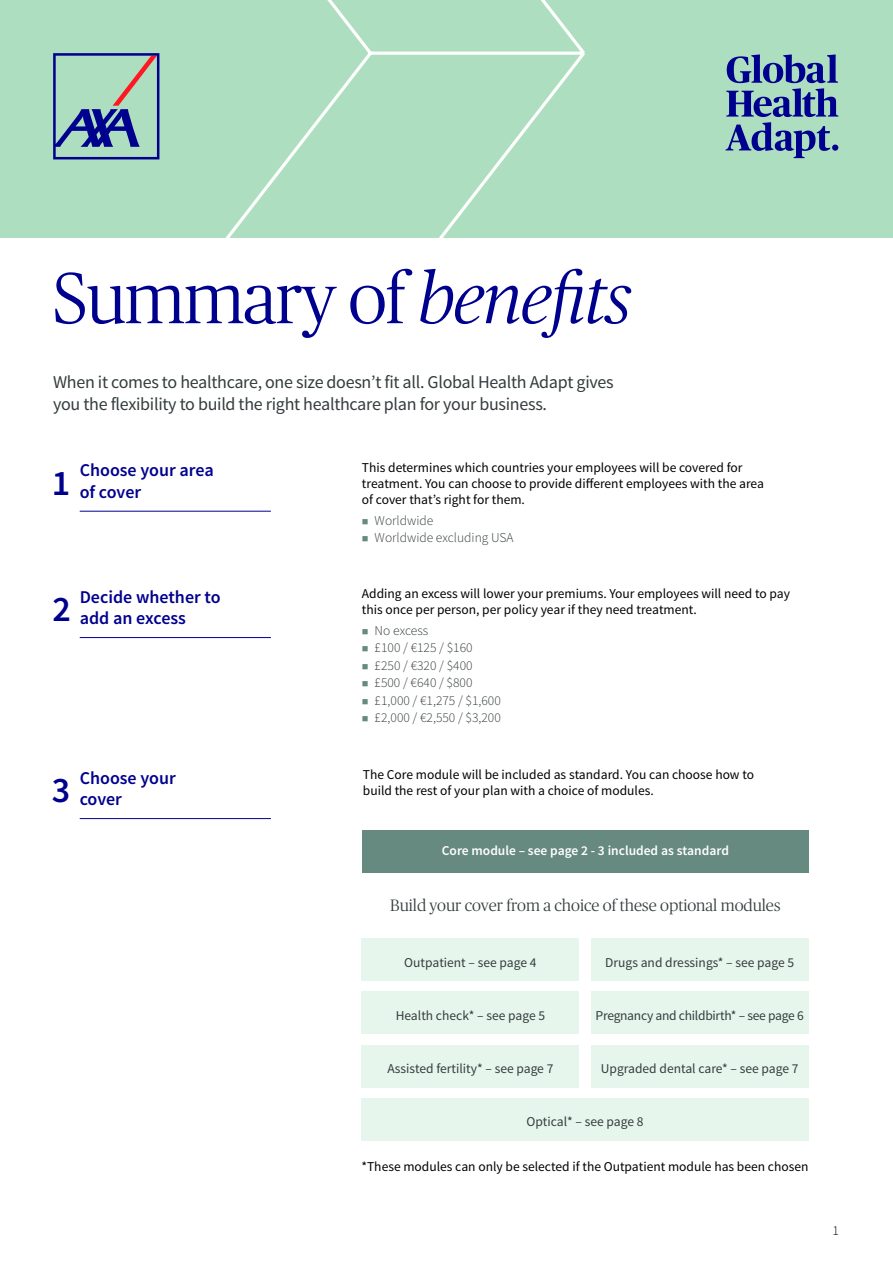
<style>
.page{position:relative;width:893px;height:1263px;background:#fff}
.page>*{position:absolute;margin:0;border:0;box-sizing:border-box;transform-origin:0 0}
.t1{font:300 72px "Publico Headline";letter-spacing:-.02em;color:#00008f}
.t2{font:18px/21.6px "Source Sans Pro";letter-spacing:-.015em;color:#343c3d}
.t3{font:600 18px/21.6px "Source Sans Pro";color:#00008f}
.t4{font:300 16.5px "Publico Headline";color:#343c3d}
.t5{font:13.5px/16.2px "Source Sans Pro";color:#000}
.t6{font:13.5px "Source Sans Pro";color:#343c3d}
.t7{font:300 13.5px/17.5px "Source Sans Pro";color:#343c3d}
.t8{font:600 13.5px "Source Sans Pro";color:#fff}
.t9{font:13.5px "Source Sans Pro";letter-spacing:-.02em;color:#343c3d}
.t10{font:300 13.5px "Source Sans Pro";color:#000}
.s1{font-style:italic}
</style>
<div class="page">
<div style="left:0;top:0;width:893px;height:237px;background:#addebf"></div>
<svg style="left:53px;top:0;width:532px;height:237px"></svg>
<svg style="left:726px;top:54px;width:112px;height:104px"></svg>
<div style="left:362px;top:830px;width:447px;height:42px;background:#668980"></div>
<div style="left:361px;top:938px;width:218px;height:43px;background:#e7f6ec"></div>
<div style="left:361px;top:992px;width:218px;height:42px;background:#e7f6ec"></div>
<div style="left:361px;top:1045px;width:218px;height:42px;background:#e7f6ec"></div>
<div style="left:361px;top:1098px;width:448px;height:42px;background:#e7f6ec"></div>
<div style="left:591px;top:938px;width:218px;height:43px;background:#e7f6ec"></div>
<div style="left:591px;top:992px;width:218px;height:42px;background:#e7f6ec"></div>
<div style="left:591px;top:1045px;width:218px;height:42px;background:#e7f6ec"></div>
<svg style="left:53px;top:53px;width:106px;height:106px"></svg>
<hr style="left:80px;top:511px;width:191px;height:1px;background:#00008f">
<hr style="left:80px;top:637px;width:191px;height:1px;background:#00008f">
<hr style="left:80px;top:818px;width:191px;height:1px;background:#00008f">
<h1 class="t1" style="left:53px;top:249px;width:579px">Summary of <span class="s1">benefits</span></h1>
<h2 class="t2" style="left:53px;top:372px;width:562px">When it comes to healthcare, one size doesn’t fit all. Global Health Adapt gives you the flexibility to build the right healthcare plan for your business.</h2>
<h2 class="t3" style="left:52px;top:460px;width:164px;text-indent:28px">Choose your area<br><sup>1</sup> of cover</h2>
<p class="t5" style="left:362px;top:459px;width:404px">This determines which countries your employees will be covered for treatment. You can choose to provide different employees with the area of cover that’s right for them.</p>
<p class="t7" style="left:375px;top:511px;width:141px">Worldwide<br>Worldwide excluding USA</p>
<h2 class="t3" style="left:52px;top:586px;width:170px;text-indent:27px">Decide whether to<br><sup>2</sup> add an excess</h2>
<p class="t5" style="left:362px;top:586px;width:430px">Adding an excess will lower your premiums. Your employees will need to pay this once per person, per policy year if they need treatment.</p>
<p class="t7" style="left:375px;top:622px;width:128px">No excess<br>£100 / €125 / $160 £250 / €320 / $400 £500 / €640 / $800 £1,000 / €1,275 / $1,600 £2,000 / €2,550 / $3,200</p>
<h2 class="t3" style="left:52px;top:767px;width:126px;text-indent:28px">Choose your<br><sup>3</sup> cover</h2>
<p class="t5" style="left:363px;top:767px;width:393px">The Core module will be included as standard. You can choose how to build the rest of your plan with a choice of modules.</p>
<p class="t8" style="left:442px;top:842px;width:289px">Core module – see page 2 - 3 included as standard</p>
<p class="t4" style="left:390px;top:894px;width:392px">Build your cover from a choice of these optional modules</p>
<p class="t6" style="left:404px;top:954px;width:134px">Outpatient – see page 4</p>
<p class="t6" style="left:605px;top:954px;width:190px">Drugs and dressings* – see page 5</p>
<p class="t6" style="left:396px;top:1007px;width:151px">Health check* – see page 5</p>
<p class="t9" style="left:596px;top:1007px;width:210px">Pregnancy and childbirth* – see page 6</p>
<p class="t6" style="left:387px;top:1060px;width:167px">Assisted fertility* – see page 7</p>
<p class="t6" style="left:601px;top:1060px;width:199px">Upgraded dental care* – see page 7</p>
<p class="t6" style="left:526px;top:1113px;width:119px">Optical* – see page 8</p>
<p class="t5" style="left:361px;top:1158px;width:449px">*These modules can only be selected if the Outpatient module has been chosen</p>
<p class="t10" style="left:833px;top:1222px;width:8px">1</p>
</div>
